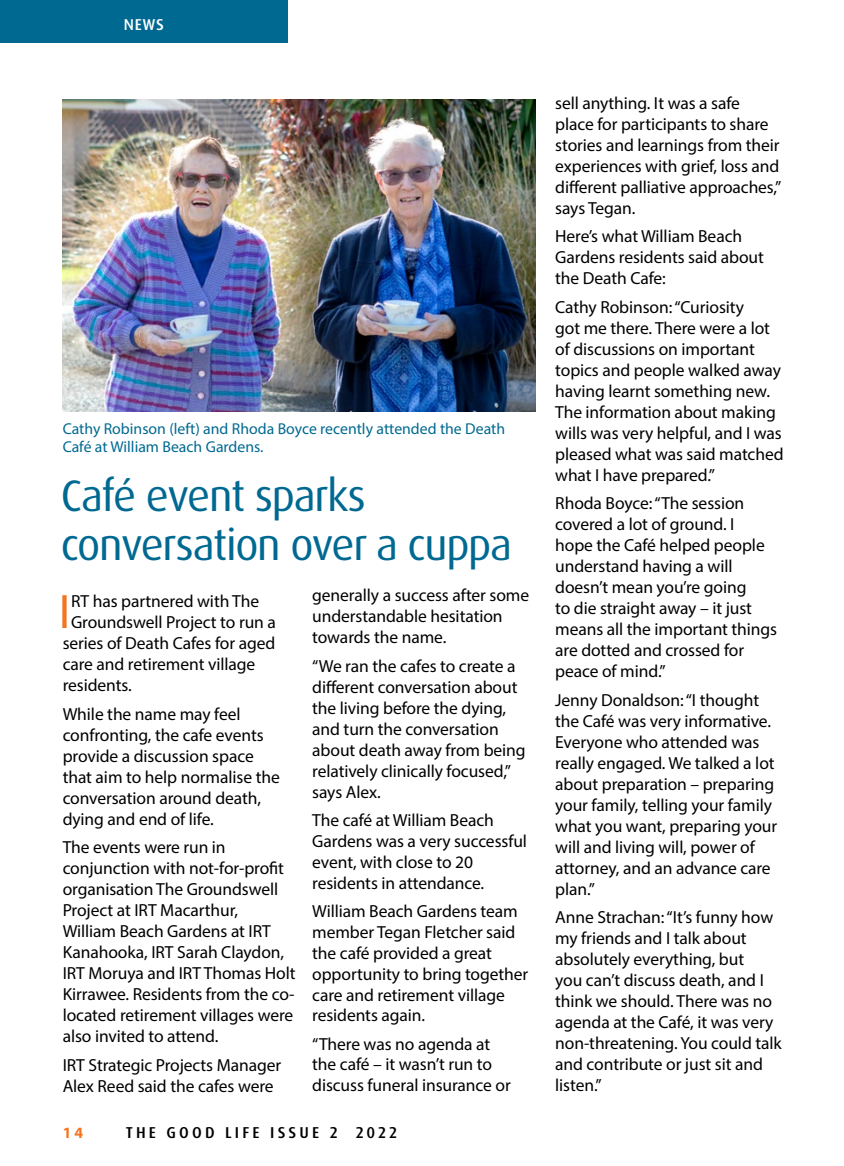
<style>
.page{position:relative;width:844px;height:1166px;background:#fff}
.page>*{position:absolute;margin:0;border:0;box-sizing:border-box;transform-origin:0 0}
.t1{font:48.65px "Myriad Pro";color:#f47521}
.t2{font:44.1px/49px "Dax OT";letter-spacing:-.03em;color:#006991}
.t3{font:17.5px/21px "Myriad Pro";letter-spacing:-.005em;color:#000}
.t4{font:15.75px/17.5px "Myriad Pro";color:#006991}
.t5{font:500 15.75px "Dax OT";letter-spacing:.2em;color:#000}
.t6{font:500 15.75px "Dax OT";color:#fff}
.t7{font:700 15.75px "Myriad Pro";color:#f47521}
</style>
<div class="page">
<img style="left:63px;top:99px;width:472px;height:312px">
<div style="left:0;top:0;width:288px;height:42px;background:#006991"></div>
<p class="t6" style="left:124px;top:14px;width:42px">NEWS</p>
<p class="t4" style="left:63px;top:420px;width:444px">Cathy Robinson (left) and Rhoda Boyce recently attended the Death<br>Café at William Beach Gardens.</p>
<h2 class="t2" style="left:61px;top:471px;width:452px">Café event sparks conversation over a cuppa</h2>
<h1 class="t1" style="left:59px;top:582px;width:13px">I</h1>
<p class="t3" style="left:71px;top:590px;width:189px">RT has partnered with The</p>
<p class="t3" style="left:71px;top:611px;width:206px">Groundswell Project to run a</p>
<p class="t3" style="left:63px;top:632px;width:214px">series of Death Cafes for aged</p>
<p class="t3" style="left:63px;top:653px;width:194px">care and retirement village</p>
<p class="t3" style="left:63px;top:674px;width:70px">residents.</p>
<p class="t3" style="left:63px;top:703px;width:218px">While the name may feel confronting, the cafe events provide a discussion space that aim to help normalise the conversation around death, dying and end of life.</p>
<p class="t3" style="left:63px;top:836px;width:234px">The events were run in conjunction with not-for-profit organisation The Groundswell<br>Project at IRT Macarthur,<br>William Beach Gardens at IRT<br>Kanahooka, IRT Sarah Claydon,<br>IRT Moruya and IRT Thomas Holt<br>Kirrawee. Residents from the co&shy;located retirement villages were also invited to attend.</p>
<p class="t3" style="left:63px;top:1054px;width:220px">IRT Strategic Projects Manager<br>Alex Reed said the cafes were</p>
<p class="t3" style="left:312px;top:585px;width:218px">generally a success after some understandable hesitation towards the name.</p>
<p class="t3" style="left:312px;top:655px;width:215px">“We ran the cafes to create a different conversation about the living before the dying, and turn the conversation about death away from being relatively clinically focused,” says Alex.</p>
<p class="t3" style="left:312px;top:810px;width:216px">The café at William Beach<br>Gardens was a very successful event, with close to 20 residents in attendance.</p>
<p class="t3" style="left:312px;top:900px;width:217px">William Beach Gardens team member Tegan Fletcher said the café provided a great opportunity to bring together care and retirement village residents again.</p>
<p class="t3" style="left:312px;top:1033px;width:200px">“There was no agenda at the café – it wasn’t run to discuss funeral insurance or</p>
<p class="t7" style="left:63px;top:1122px;width:22px">14</p>
<p class="t5" style="left:126px;top:1122px;width:273px">THE GOOD LIFE ISSUE 2 2022</p>
<p class="t3" style="left:555px;top:92px;width:228px">sell anything. It was a safe place for participants to share stories and learnings from their experiences with grief, loss and different palliative approaches,” says Tegan.</p>
<p class="t3" style="left:555px;top:226px;width:210px">Here’s what William Beach<br>Gardens residents said about the Death Cafe:</p>
<p class="t3" style="left:555px;top:296px;width:230px">Cathy Robinson: “Curiosity<br>got me there. There were a lot of discussions on important topics and people walked away having learnt something new.<br>The information about making wills was very helpful, and I was pleased what was said matched what I have prepared.”</p>
<p class="t3" style="left:555px;top:492px;width:223px">Rhoda Boyce: “The session covered a lot of ground. I<br>hope the Café helped people understand having a will doesn’t mean you’re going<br>to die straight away – it just means all the important things are dotted and crossed for peace of mind.”</p>
<p class="t3" style="left:555px;top:689px;width:223px">Jenny Donaldson: “I thought the Café was very informative.<br>Everyone who attended was really engaged. We talked a lot about preparation – preparing your family, telling your family what you want, preparing your will and living will, power of attorney, and an advance care plan.”</p>
<p class="t3" style="left:555px;top:906px;width:228px">Anne Strachan: “It’s funny how my friends and I talk about absolutely everything, but<br>you can’t discuss death, and I think we should. There was no agenda at the Café, it was very non-threatening. You could talk and contribute or just sit and listen.”</p>
</div>
